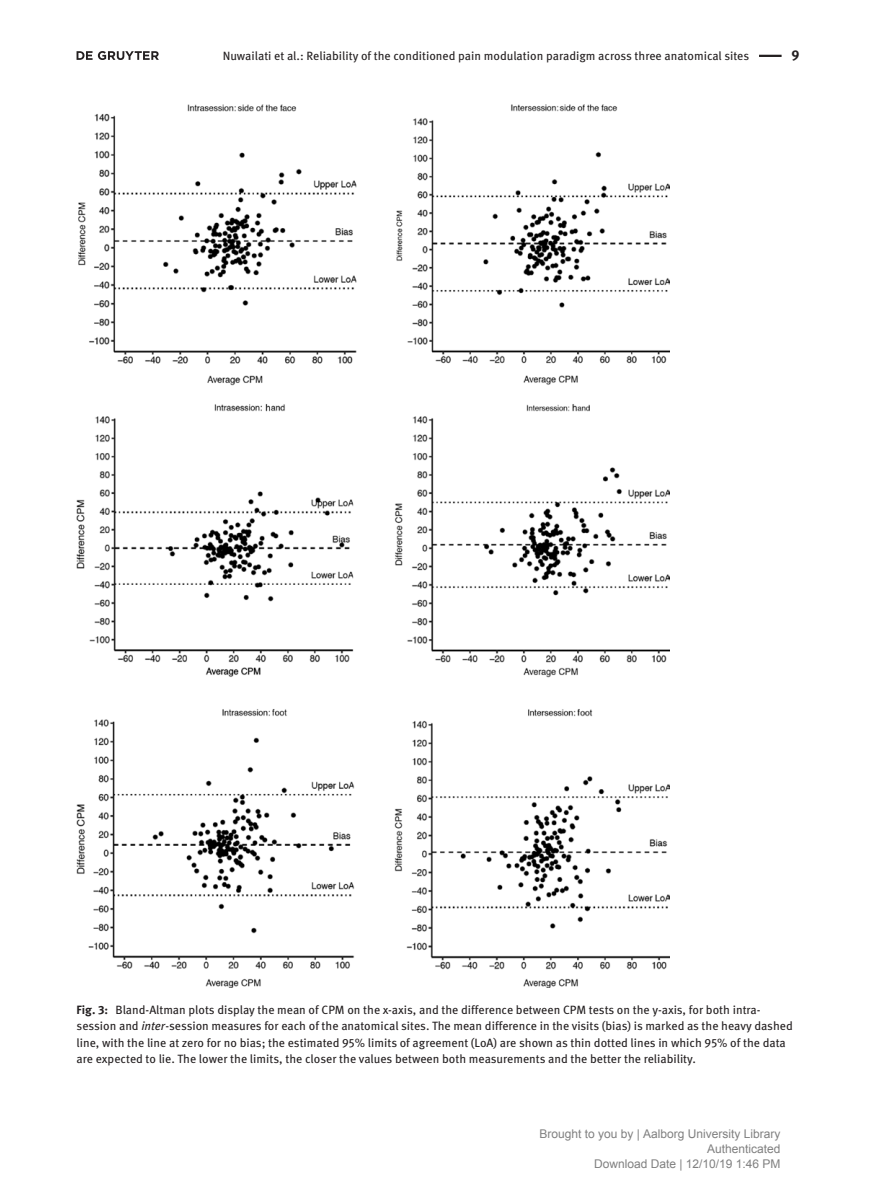
<style>
.page{position:relative;width:893px;height:1191px;background:#fff}
.page>*{position:absolute;margin:0;border:0;box-sizing:border-box;transform-origin:0 0}
.t1{font:700 14.25px "DG Meta Science";color:#231f20}
.t2{font:12px/16.5px "DG Meta Science";color:#231f20}
.t3{font:12px/15px "Arial";color:#808080;text-align:right}
.s1{font-weight:700}
.s2{font-style:italic}
</style>
<div class="page">
<hr style="left:759px;top:55px;width:23px;height:2px;background:#231f20">
<img style="left:77px;top:105px;width:593px;height:882px">
<svg style="left:77px;top:51px;width:82px;height:9px"></svg>
<p class="t2" style="left:223px;top:47px;width:528px">Nuwailati et al.: Reliability of the conditioned pain modulation paradigm across three anatomical sites</p>
<p class="t1" style="left:791px;top:44px;width:10px">9</p>
<p class="t2" style="left:77px;top:1001px;width:718px"><span class="s1">Fig. 3:</span> Bland-Altman plots display the mean of CPM on the x-axis, and the difference between CPM tests on the y-axis, for both intra&shy;session and <span class="s2">inter</span>-session measures for each of the anatomical sites. The mean difference in the visits (bias) is marked as the heavy dashed line, with the line at zero for no bias; the estimated 95% limits of agreement (LoA) are shown as thin dotted lines in which 95% of the data are expected to lie. The lower the limits, the closer the values between both measurements and the better the reliability.</p>
<p class="t3" style="left:539px;top:1127px;width:243px">Brought to you by | Aalborg University Library<br>Authenticated<br>Download Date | 12/10/19 1:46 PM</p>
</div>
